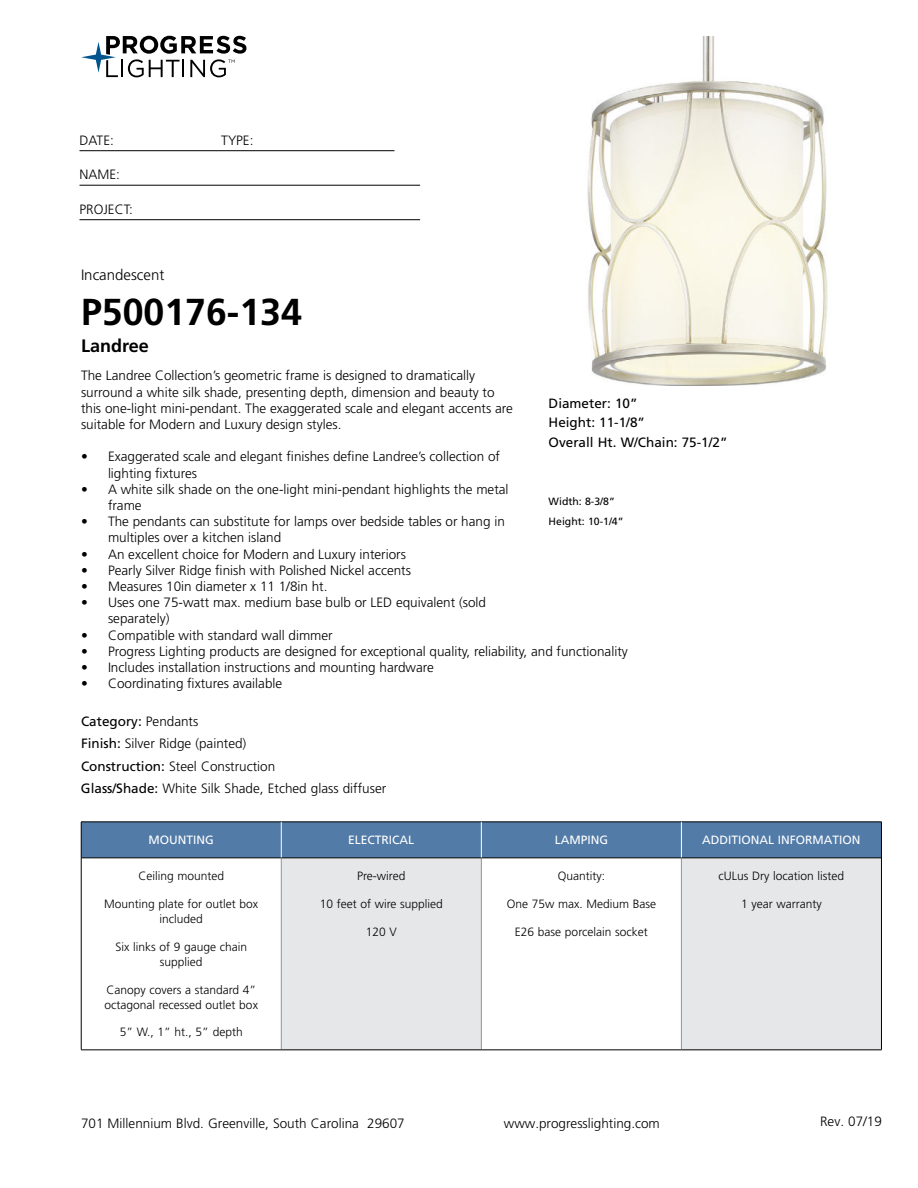
<style>
.page{position:relative;width:918px;height:1188px;background:#fff}
.page>*{position:absolute;margin:0;border:0;box-sizing:border-box;transform-origin:0 0}
.t1{font:700 37.5px "Frutiger LT Std";color:#000}
.t2{font:700 18px "Frutiger LT Std";color:#000}
.t3{font:300 15px "Frutiger LT Std";color:#000}
.t4{font:300 13.5px/16.2px "Frutiger LT Std";color:#000}
.t5{font:13.5px/19.5px "Frutiger LT Std";color:#000}
.t6{font:300 12px/15px "Frutiger LT Std";color:#000;text-align:center}
.t7{font:12px "Frutiger LT Std";color:#fff}
.t8{font:10.5px/19.5px "Frutiger LT Std";color:#000}
.s1{font-weight:400}
</style>
<div class="page">
<svg style="left:81px;top:36px;width:165px;height:41px"></svg>
<hr style="left:80px;top:150px;width:314px;height:1px;background:#000">
<hr style="left:80px;top:185px;width:340px;height:1px;background:#000">
<hr style="left:80px;top:219px;width:340px;height:1px;background:#000">
<div style="left:82px;top:823px;width:799px;height:34px;background:#527ba8"></div>
<div style="left:281px;top:858px;width:200px;height:192px;background:#e6e7e8"></div>
<div style="left:681px;top:858px;width:200px;height:192px;background:#e6e7e8"></div>
<hr style="left:281px;top:858px;width:1px;height:191px;background:#939598">
<hr style="left:481px;top:858px;width:1px;height:191px;background:#939598">
<hr style="left:681px;top:858px;width:1px;height:191px;background:#939598">
<hr style="left:81px;top:857px;width:200px;height:1px;background:#000">
<hr style="left:281px;top:857px;width:200px;height:1px;background:#000">
<hr style="left:481px;top:857px;width:200px;height:1px;background:#000">
<hr style="left:681px;top:857px;width:200px;height:1px;background:#000">
<hr style="left:81px;top:1049px;width:200px;height:1px;background:#000">
<hr style="left:281px;top:1049px;width:200px;height:1px;background:#000">
<hr style="left:481px;top:1049px;width:200px;height:1px;background:#000">
<hr style="left:681px;top:1049px;width:201px;height:1px;background:#000">
<hr style="left:81px;top:822px;width:200px;height:1px;background:#000">
<hr style="left:81px;top:822px;width:1px;height:36px;background:#000">
<hr style="left:281px;top:822px;width:200px;height:1px;background:#000">
<hr style="left:481px;top:822px;width:200px;height:1px;background:#000">
<hr style="left:681px;top:822px;width:201px;height:1px;background:#000">
<hr style="left:881px;top:822px;width:1px;height:36px;background:#000">
<hr style="left:81px;top:858px;width:1px;height:191px;background:#000">
<hr style="left:881px;top:858px;width:1px;height:191px;background:#000">
<hr style="left:281px;top:822px;width:1px;height:35px;background:#fff">
<hr style="left:681px;top:822px;width:1px;height:35px;background:#fff">
<hr style="left:481px;top:822px;width:1px;height:35px;background:#fff">
<img style="left:587px;top:36px;width:241px;height:349px">
<p class="t4" style="left:80px;top:133px;width:36px">DATE:</p>
<p class="t4" style="left:221px;top:133px;width:34px">TYPE:</p>
<p class="t4" style="left:80px;top:168px;width:42px">NAME:</p>
<p class="t4" style="left:80px;top:202px;width:55px">PROJECT:</p>
<p class="t3" style="left:81px;top:269px;width:85px">Incandescent</p>
<h1 class="t1" style="left:81px;top:290px;width:222px">P500176-134</h1>
<h2 class="t2" style="left:81px;top:335px;width:69px">Landree</h2>
<p class="t4" style="left:81px;top:369px;width:433px">The Landree Collection’s geometric frame is designed to dramatically surround a white silk shade, presenting depth, dimension and beauty to this one-light mini-pendant. The exaggerated scale and elegant accents are suitable for Modern and Luxury design styles.</p>
<p class="t4" style="left:108px;top:450px;width:394px;text-indent:-27px">• Exaggerated scale and elegant finishes define Landree’s collection of lighting fixtures</p>
<p class="t4" style="left:108px;top:482px;width:402px;text-indent:-27px">• A white silk shade on the one-light mini-pendant highlights the metal frame</p>
<p class="t4" style="left:108px;top:514px;width:398px;text-indent:-27px">• The pendants can substitute for lamps over bedside tables or hang in multiples over a kitchen island</p>
<p class="t4" style="left:81px;top:547px;width:327px">• An excellent choice for Modern and Luxury interiors</p>
<p class="t4" style="left:81px;top:563px;width:332px">• Pearly Silver Ridge finish with Polished Nickel accents</p>
<p class="t4" style="left:81px;top:579px;width:248px">• Measures 10in diameter x 11 1/8in ht.</p>
<p class="t4" style="left:108px;top:595px;width:380px;text-indent:-27px">• Uses one 75-watt max. medium base bulb or LED equivalent (sold separately)</p>
<p class="t4" style="left:81px;top:628px;width:253px">• Compatible with standard wall dimmer</p>
<p class="t4" style="left:81px;top:644px;width:548px">• Progress Lighting products are designed for exceptional quality, reliability, and functionality</p>
<p class="t4" style="left:81px;top:660px;width:354px">• Includes installation instructions and mounting hardware</p>
<p class="t4" style="left:81px;top:676px;width:203px">• Coordinating fixtures available</p>
<p class="t4" style="left:81px;top:711px;width:307px;line-height:22.5px"><span class="s1">Category:</span> Pendants<br><span class="s1">Finish:</span> Silver Ridge (painted)<br><span class="s1">Construction:</span> Steel Construction<br><span class="s1">Glass/Shade:</span> White Silk Shade, Etched glass diffuser</p>
<p class="t7" style="left:149px;top:835px;width:67px">MOUNTING</p>
<p class="t7" style="left:348px;top:835px;width:68px">ELECTRICAL</p>
<p class="t7" style="left:555px;top:835px;width:55px">LAMPING</p>
<p class="t7" style="left:702px;top:835px;width:160px">ADDITIONAL INFORMATION</p>
<p class="t6" style="left:138px;top:870px;width:87px">Ceiling mounted</p>
<p class="t6" style="left:104px;top:897px;width:156px">Mounting plate for outlet box included</p>
<p class="t6" style="left:115px;top:940px;width:133px">Six links of 9 gauge chain supplied</p>
<p class="t6" style="left:105px;top:983px;width:155px;text-align:left">Canopy covers a standard 4” octagonal recessed outlet box</p>
<p class="t6" style="left:120px;top:1026px;width:124px">5” W., 1” ht., 5” depth</p>
<p class="t5" style="left:549px;top:394px;width:180px">Diameter: 10”<br>Height: 11-1/8”<br>Overall Ht. W/Chain: 75-1/2”</p>
<p class="t8" style="left:549px;top:493px;width:76px">Width: 8-3/8”<br>Height: 10-1/4”</p>
<p class="t6" style="left:357px;top:870px;width:50px">Pre-wired</p>
<p class="t6" style="left:320px;top:897px;width:125px">10 feet of wire supplied</p>
<p class="t6" style="left:366px;top:925px;width:33px">120 V</p>
<p class="t6" style="left:719px;top:870px;width:127px">cULus Dry location listed</p>
<p class="t6" style="left:741px;top:897px;width:82px">1 year warranty</p>
<p class="t6" style="left:558px;top:870px;width:49px">Quantity:</p>
<p class="t6" style="left:507px;top:897px;width:151px">One 75w max. Medium Base</p>
<p class="t6" style="left:515px;top:925px;width:134px">E26 base porcelain socket</p>
<p class="t4" style="left:81px;top:1116px;width:325px">701 Millennium Blvd. Greenville, South Carolina 29607</p>
<p class="t4" style="left:504px;top:1116px;width:158px">www.progresslighting.com</p>
<p class="t4" style="left:820px;top:1114px;width:63px">Rev. 07/19</p>
</div>
